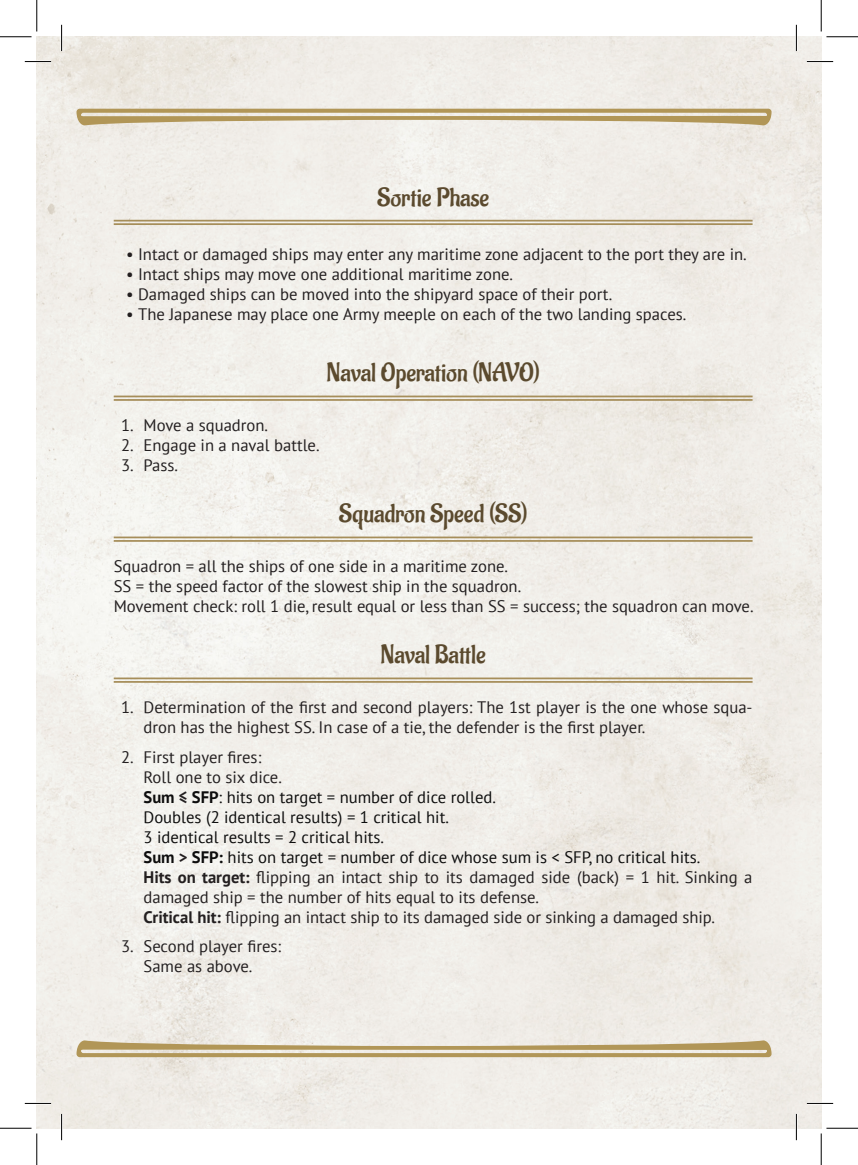
<style>
.page{position:relative;width:858px;height:1165px;background:#fff}
.page>*{position:absolute;margin:0;border:0;box-sizing:border-box;transform-origin:0 0}
.Titre_2{font:26.25px "Aladin";color:#5b4a2e}
.Liste_chiffres{font:16.62px/19.9px "PT Sans";color:#231f20}
.Suite_liste_chiffre{font:16.62px/19.9px "PT Sans";color:#231f20}
.Suite_liste_chiffre-2{font:16.62px "PT Sans";color:#0d0d0d}
.s1{font-weight:700}
.s2{font-weight:700;color:#231f20}
</style>
<div class="page">
<img style="left:37px;top:37px;width:784px;height:1091px">
<svg style="left:76px;top:109px;width:695px;height:16px;background:#ccbb96"></svg>
<svg style="left:76px;top:1040px;width:695px;height:17px;background:#cdbd99"></svg>
<hr style="left:114px;top:220px;width:638px;height:1px;background:#a68e5a">
<hr style="left:114px;top:223px;width:638px;height:2px;background:#a68e5a">
<hr style="left:114px;top:396px;width:638px;height:1px;background:#a68e5a">
<hr style="left:114px;top:399px;width:638px;height:2px;background:#a68e5a">
<hr style="left:114px;top:536px;width:638px;height:2px;background:#a68e5a">
<hr style="left:114px;top:540px;width:638px;height:2px;background:#a68e5a">
<hr style="left:114px;top:677px;width:638px;height:2px;background:#a68e5a">
<hr style="left:114px;top:681px;width:638px;height:2px;background:#a68e5a">
<hr style="left:25px;top:60px;width:26px;height:3px;background:#fff">
<hr style="left:806px;top:60px;width:26px;height:3px;background:#fff">
<hr style="left:25px;top:1102px;width:26px;height:2px;background:#fff">
<hr style="left:806px;top:1102px;width:26px;height:2px;background:#fff">
<hr style="left:60px;top:25px;width:3px;height:26px;background:#fff">
<hr style="left:60px;top:1114px;width:3px;height:26px;background:#fff">
<hr style="left:795px;top:25px;width:2px;height:26px;background:#fff">
<hr style="left:795px;top:1114px;width:2px;height:26px;background:#fff">
<svg style="left:25px;top:61px;width:26px;height:1px"></svg>
<svg style="left:806px;top:61px;width:26px;height:1px"></svg>
<svg style="left:25px;top:1103px;width:26px;height:1px"></svg>
<svg style="left:806px;top:1103px;width:26px;height:1px"></svg>
<svg style="left:61px;top:25px;width:1px;height:26px"></svg>
<svg style="left:61px;top:1114px;width:1px;height:26px"></svg>
<svg style="left:795px;top:25px;width:1px;height:26px"></svg>
<svg style="left:795px;top:1114px;width:1px;height:26px"></svg>
<hr style="left:0;top:36px;width:32px;height:1px;background:#000">
<hr style="left:826px;top:36px;width:31px;height:1px;background:#000">
<hr style="left:0;top:1128px;width:32px;height:1px;background:#000">
<hr style="left:826px;top:1128px;width:31px;height:1px;background:#000">
<hr style="left:36px;top:0;width:1px;height:32px;background:#000">
<hr style="left:36px;top:1133px;width:1px;height:32px;background:#000">
<hr style="left:820px;top:0;width:1px;height:32px;background:#000">
<hr style="left:820px;top:1133px;width:1px;height:32px;background:#000">
<p class="Titre_2" style="left:377px;top:182px;width:114px">Sortie Phase</p>
<p class="Liste_chiffres" style="left:126px;top:244px;width:622px">• Intact or damaged ships may enter any maritime zone adjacent to the port they are in.</p>
<p class="Liste_chiffres" style="left:126px;top:264px;width:388px">• Intact ships may move one additional maritime zone.</p>
<p class="Liste_chiffres" style="left:126px;top:284px;width:487px">• Damaged ships can be moved into the shipyard space of their port.</p>
<p class="Liste_chiffres" style="left:126px;top:304px;width:561px">• The Japanese may place one Army meeple on each of the two landing spaces.</p>
<p class="Titre_2" style="left:326px;top:358px;width:215px">Naval Operation (NAVO)</p>
<p class="Liste_chiffres" style="left:121px;top:415px;width:148px">1. Move a squadron.</p>
<p class="Liste_chiffres" style="left:121px;top:435px;width:200px">2. Engage in a naval battle.</p>
<p class="Liste_chiffres" style="left:121px;top:455px;width:58px">3. Pass.</p>
<p class="Titre_2" style="left:339px;top:499px;width:190px">Squadron Speed (SS)</p>
<p class="Liste_chiffres" style="left:114px;top:556px;width:396px">Squadron = all the ships of one side in a maritime zone.</p>
<p class="Liste_chiffres" style="left:114px;top:576px;width:409px">SS = the speed factor of the slowest ship in the squadron.</p>
<p class="Liste_chiffres" style="left:114px;top:596px;width:641px">Movement check: roll 1 die, result equal or less than SS = success; the squadron can move.</p>
<p class="Titre_2" style="left:380px;top:640px;width:107px">Naval Battle</p>
<p class="Liste_chiffres" style="left:143px;top:697px;width:610px;text-indent:-22px">1. Determination of the first and second players: The 1st player is the one whose squa&shy;dron has the highest SS. In case of a tie, the defender is the first player.</p>
<p class="Liste_chiffres" style="left:121px;top:747px;width:142px">2. First player fires:</p>
<p class="Suite_liste_chiffre" style="left:143px;top:767px;width:140px">Roll one to six dice.</p>
<p class="Suite_liste_chiffre-2" style="left:143px;top:786px;width:354px"><span class="s1">Sum</span> <span class="s2">≤</span> <span class="s1">SFP</span>: hits on target = number of dice rolled.</p>
<p class="Suite_liste_chiffre-2" style="left:143px;top:806px;width:307px">Doubles (2 identical results) = 1 critical hit.</p>
<p class="Suite_liste_chiffre-2" style="left:143px;top:826px;width:242px">3 identical results = 2 critical hits.</p>
<p class="Suite_liste_chiffre-2" style="left:143px;top:846px;width:558px"><span class="s1">Sum</span> <span class="s2">&gt;</span> <span class="s1">SFP:</span> hits on target = number of dice whose sum is &lt; SFP, no critical hits.</p>
<p class="Suite_liste_chiffre" style="left:143px;top:866px;width:610px"><span class="s1">Hits on target:</span> flipping an intact ship to its damaged side (back) = 1 hit. Sinking a damaged ship = the number of hits equal to its defense.</p>
<p class="Suite_liste_chiffre" style="left:143px;top:906px;width:573px"><span class="s1">Critical hit:</span> flipping an intact ship to its damaged side or sinking a damaged ship.</p>
<p class="Liste_chiffres" style="left:121px;top:936px;width:161px">3. Second player fires:</p>
<p class="Suite_liste_chiffre" style="left:143px;top:956px;width:110px">Same as above.</p>
</div>
